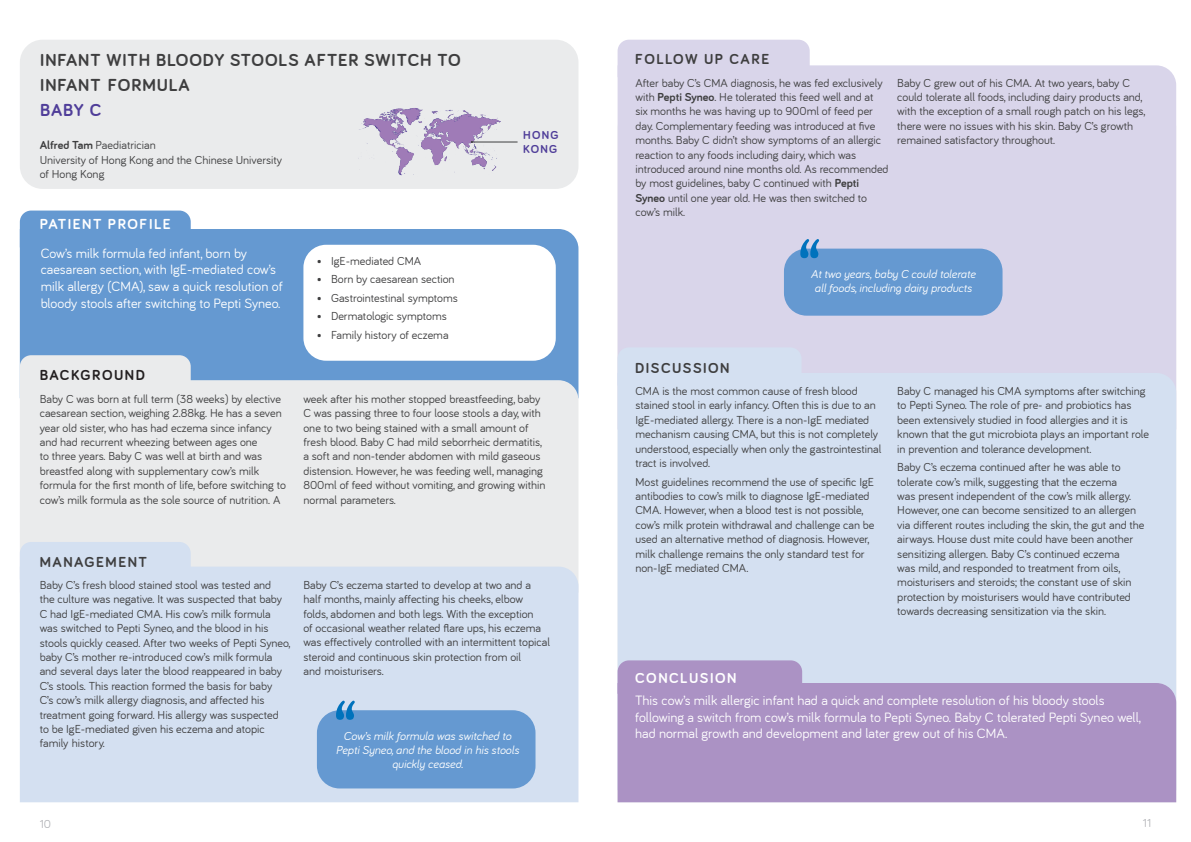
<style>
.page{position:relative;width:1191px;height:842px;background:#fff}
.page>*{position:absolute;margin:0;border:0;box-sizing:border-box;transform-origin:0 0}
.t1{font:700 18px/25px "Bariol";letter-spacing:.05em;color:#3e3e3f}
.t2{font:700 18px "Bariol";color:#4f3d99}
.t3{font:700 15px "Bariol";letter-spacing:.1em;color:#3e3e3f}
.t4{font:700 15px "Bariol";letter-spacing:.1em;color:#fff}
.t5{font:700 15px "Bariol";letter-spacing:.1em;color:#231f20}
.t6{font:14px/16.8px "Bariol";color:#fff}
.t7{font:12px/14.4px "Bariol";color:#3e3e3f}
.t8{font:italic 12px/14.4px "Bariol";color:#fff;text-align:center}
.t9{font:700 12px/14.4px "Bariol";letter-spacing:.1em;color:#4f3d99}
.t10{font:12px "Bariol";color:#b2b3b7}
.s1{font-weight:700}
</style>
<div class="page">
<div style="left:617px;top:65px;width:559px;height:308px;background:#d9d5ea"></div>
<div style="left:20px;top:229px;width:558px;height:151px;background:#6599d1"></div>
<div style="left:617px;top:373px;width:559px;height:310px;background:#d4e0f1"></div>
<div style="left:617px;top:683px;width:559px;height:119px;background:#ab92c4"></div>
<div style="left:20px;top:380px;width:558px;height:187px;background:#eaebec"></div>
<div style="left:20px;top:355px;width:171px;height:38px;background:#eaebec"></div>
<div style="left:20px;top:211px;width:171px;height:36px;background:#6599d1"></div>
<div style="left:20px;top:567px;width:558px;height:235px;background:#d4e0f1"></div>
<div style="left:20px;top:542px;width:171px;height:37px;background:#d4e0f1"></div>
<div style="left:617px;top:347px;width:184px;height:39px;background:#d4e0f1"></div>
<div style="left:617px;top:660px;width:185px;height:34px;background:#ab92c4"></div>
<div style="left:784px;top:249px;width:218px;height:67px;background:#6599d1;border-radius:23px"></div>
<div style="left:317px;top:710px;width:218px;height:78px;background:#6599d1;border-radius:23px"></div>
<div style="left:303px;top:245px;width:253px;height:116px;background:#fff;border-radius:23px"></div>
<div style="left:617px;top:40px;width:192px;height:37px;background:#d9d5ea"></div>
<div style="left:20px;top:40px;width:558px;height:149px;background:#eaebec;border-radius:23px"></div>
<img style="left:358px;top:108px;width:151px;height:68px">
<hr style="left:472px;top:142px;width:45px;height:1px;background:#3e3e3f">
<svg style="left:336px;top:701px;width:19px;height:19px"></svg>
<svg style="left:800px;top:239px;width:19px;height:19px"></svg>
<h1 class="t1" style="left:40px;top:48px;width:422px">INFANT WITH BLOODY STOOLS AFTER SWITCH TO<br>INFANT FORMULA</h1>
<h1 class="t2" style="left:40px;top:100px;width:63px">BABY C</h1>
<p class="t7" style="left:40px;top:138px;width:244px"><span class="s1">Alfred Tam</span> Paediatrician<br>University of Hong Kong and the Chinese University of Hong Kong</p>
<p class="t9" style="left:523px;top:128px;width:37px">HONG<br>KONG</p>
<p class="t4" style="left:40px;top:215px;width:132px">PATIENT PROFILE</p>
<p class="t6" style="left:41px;top:245px;width:243px">Cow’s milk formula fed infant, born by caesarean section, with IgE-mediated cow’s milk allergy (CMA), saw a quick resolution of bloody stools after switching to Pepti Syneo.</p>
<p class="t5" style="left:40px;top:367px;width:107px">BACKGROUND</p>
<p class="t7" style="left:40px;top:392px;width:248px">Baby C was born at full term (38 weeks) by elective caesarean section, weighing 2.88kg. He has a seven year old sister, who has had eczema since infancy and had recurrent wheezing between ages one<br>to three years. Baby C was well at birth and was breastfed along with supplementary cow’s milk formula for the first month of life, before switching to cow’s milk formula as the sole source of nutrition. A</p>
<p class="t7" style="left:317px;top:253px;width:106px">• IgE-mediated CMA</p>
<p class="t7" style="left:317px;top:272px;width:139px">• Born by caesarean section</p>
<p class="t7" style="left:317px;top:291px;width:142px">• Gastrointestinal symptoms</p>
<p class="t7" style="left:317px;top:309px;width:132px">• Dermatologic symptoms</p>
<p class="t7" style="left:317px;top:328px;width:133px">• Family history of eczema</p>
<p class="t7" style="left:303px;top:392px;width:243px">week after his mother stopped breastfeeding, baby C was passing three to four loose stools a day, with one to two being stained with a small amount of fresh blood. Baby C had mild seborrheic dermatitis, a soft and non-tender abdomen with mild gaseous distension. However, he was feeding well, managing 800ml of feed without vomiting, and growing within normal parameters.</p>
<p class="t3" style="left:40px;top:553px;width:109px">MANAGEMENT</p>
<p class="t7" style="left:40px;top:578px;width:252px">Baby C’s fresh blood stained stool was tested and<br>the culture was negative. It was suspected that baby C had IgE-mediated CMA. His cow’s milk formula was switched to Pepti Syneo, and the blood in his stools quickly ceased. After two weeks of Pepti Syneo, baby C’s mother re-introduced cow’s milk formula and several days later the blood reappeared in baby C’s stools. This reaction formed the basis for baby<br>C’s cow’s milk allergy diagnosis, and affected his treatment going forward. His allergy was suspected to be IgE-mediated given his eczema and atopic family history.</p>
<p class="t7" style="left:303px;top:578px;width:248px">Baby C’s eczema started to develop at two and a half months, mainly affecting his cheeks, elbow folds, abdomen and both legs. With the exception<br>of occasional weather related flare ups, his eczema was effectively controlled with an intermittent topical steroid and continuous skin protection from oil<br>and moisturisers.</p>
<p class="t8" style="left:336px;top:728px;width:185px">Cow’s milk formula was switched to<br>Pepti Syneo, and the blood in his stools quickly ceased.</p>
<p class="t3" style="left:635px;top:51px;width:135px">FOLLOW UP CARE</p>
<p class="t7" style="left:635px;top:75px;width:255px">After baby C’s CMA diagnosis, he was fed exclusively with <span class="s1">Pepti Syneo</span>. He tolerated this feed well and at six months he was having up to 900ml of feed per day. Complementary feeding was introduced at five months. Baby C didn’t show symptoms of an allergic reaction to any foods including dairy, which was introduced around nine months old. As recommended by most guidelines, baby C continued with <span class="s1">Pepti Syneo</span> until one year old. He was then switched to cow’s milk.</p>
<p class="t7" style="left:897px;top:75px;width:249px">Baby C grew out of his CMA. At two years, baby C could tolerate all foods, including dairy products and, with the exception of a small rough patch on his legs, there were no issues with his skin. Baby C’s growth remained satisfactory throughout.</p>
<p class="t3" style="left:635px;top:359px;width:96px">DISCUSSION</p>
<p class="t8" style="left:811px;top:267px;width:166px">At two years, baby C could tolerate all foods, including dairy products</p>
<p class="t7" style="left:635px;top:384px;width:248px">CMA is the most common cause of fresh blood stained stool in early infancy. Often this is due to an IgE-mediated allergy. There is a non-IgE mediated mechanism causing CMA, but this is not completely understood, especially when only the gastrointestinal tract is involved.</p>
<p class="t7" style="left:635px;top:474px;width:241px">Most guidelines recommend the use of specific IgE antibodies to cow’s milk to diagnose IgE-mediated CMA. However, when a blood test is not possible, cow’s milk protein withdrawal and challenge can be used an alternative method of diagnosis. However, milk challenge remains the only standard test for non-IgE mediated CMA.</p>
<p class="t7" style="left:897px;top:384px;width:253px">Baby C managed his CMA symptoms after switching to Pepti Syneo. The role of pre- and probiotics has been extensively studied in food allergies and it is known that the gut microbiota plays an important role in prevention and tolerance development.</p>
<p class="t7" style="left:897px;top:460px;width:249px">Baby C’s eczema continued after he was able to tolerate cow’s milk, suggesting that the eczema<br>was present independent of the cow’s milk allergy.<br>However, one can become sensitized to an allergen via different routes including the skin, the gut and the airways. House dust mite could have been another sensitizing allergen. Baby C’s continued eczema<br>was mild, and responded to treatment from oils, moisturisers and steroids; the constant use of skin protection by moisturisers would have contributed towards decreasing sensitization via the skin.</p>
<p class="t4" style="left:635px;top:669px;width:103px">CONCLUSION</p>
<p class="t6" style="left:635px;top:692px;width:507px">This cow’s milk allergic infant had a quick and complete resolution of his bloody stools following a switch from cow’s milk formula to Pepti Syneo. Baby C tolerated Pepti Syneo well, had normal growth and development and later grew out of his CMA.</p>
<p class="t10" style="left:40px;top:817px;width:13px">10</p>
<p class="t10" style="left:1142px;top:816px;width:10px">11</p>
</div>
